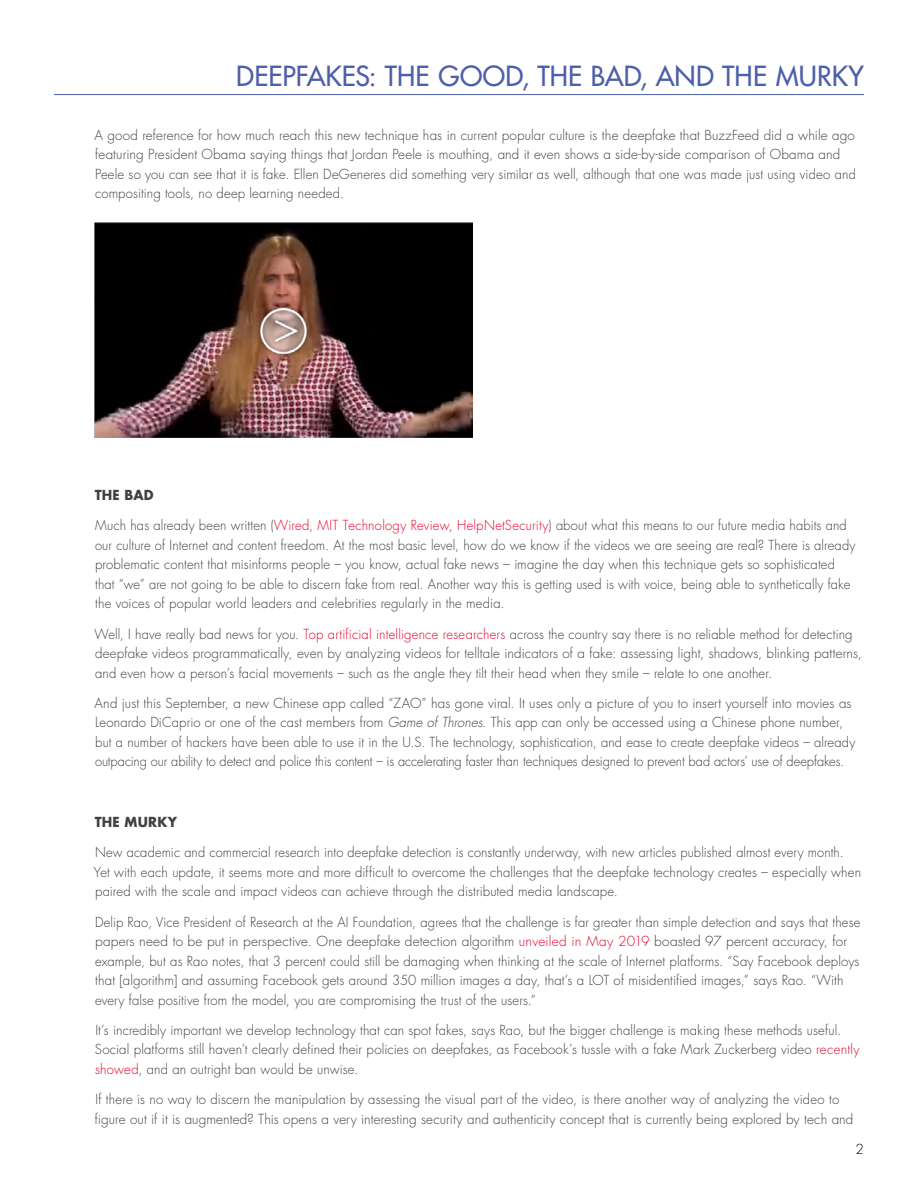
<style>
.page{position:relative;width:918px;height:1188px;background:#fff}
.page>*{position:absolute;margin:0;border:0;box-sizing:border-box;transform-origin:0 0}
.t1{font:500 27px "Futura Std";letter-spacing:.005em;color:#4d5fab}
.t2{font:300 13.5px/19.5px "Futura Std";letter-spacing:.01em;color:#414042;scale:.96 1}
.t3{font:300 13.5px/19.5px "Futura Std";letter-spacing:.01em;color:#414042}
.t4{font:300 13.5px/19.5px "Futura Std";letter-spacing:.01em;color:#414042;scale:.95 1}
.t5{font:700 13.5px "Futura Std";letter-spacing:.02em;color:#414042}
.t6{font:300 13.5px "Futura Std";color:#000}
.s1{color:#e8002a}
.s2{font-style:italic}
</style>
<div class="page">
<hr style="left:54px;top:94px;width:810px;height:1px;background:#4d5fab">
<img style="left:94px;top:222px;width:378px;height:216px">
<h1 class="t1" style="left:236px;top:59px;width:629px">DEEPFAKES: THE GOOD, THE BAD, AND THE MURKY</h1>
<p class="t3" style="left:95px;top:125px;width:763px">A good reference for how much reach this new technique has in current popular culture is the deepfake that BuzzFeed did a while ago featuring President Obama saying things that Jordan Peele is mouthing, and it even shows a side-by-side comparison of Obama and Peele so you can see that it is fake. Ellen DeGeneres did something very similar as well, although that one was made just using video and compositing tools, no deep learning needed.</p>
<p class="t5" style="left:95px;top:486px;width:61px">THE BAD</p>
<p class="t2" style="left:95px;top:516px;width:794px">Much has already been written (<span class="s1">Wired</span>, <span class="s1">MIT Technology Review</span>, <span class="s1">HelpNetSecurity</span>) about what this means to our future media habits and our culture of Internet and content freedom. At the most basic level, how do we know if the videos we are seeing are real? There is already problematic content that misinforms people – you know, actual fake news – imagine the day when this technique gets so sophisticated that “we” are not going to be able to discern fake from real. Another way this is getting used is with voice, being able to synthetically fake the voices of popular world leaders and celebrities regularly in the media.</p>
<p class="t2" style="left:94px;top:624px;width:801px">Well, I have really bad news for you. <span class="s1">Top artificial intelligence researchers</span> across the country say there is no reliable method for detecting deepfake videos programmatically, even by analyzing videos for telltale indicators of a fake: assessing light, shadows, blinking patterns, and even how a person’s facial movements – such as the angle they tilt their head when they smile – relate to one another.</p>
<p class="t3" style="left:95px;top:694px;width:762px">And just this September, a new Chinese app called “ZAO” has gone viral. It uses only a picture of you to insert yourself into movies as Leonardo DiCaprio or one of the cast members from <span class="s2">Game of Thrones</span>. This app can only be accessed using a Chinese phone number, but a number of hackers have been able to use it in the U.S. The technology, sophistication, and ease to create deepfake videos – already outpacing our ability to detect and police this content – is accelerating faster than techniques designed to prevent bad actors’ use of deepfakes.</p>
<p class="t5" style="left:95px;top:813px;width:84px">THE MURKY</p>
<p class="t4" style="left:94px;top:843px;width:809px">New academic and commercial research into deepfake detection is constantly underway, with new articles published almost every month.<br>Yet with each update, it seems more and more difficult to overcome the challenges that the deepfake technology creates – especially when paired with the scale and impact videos can achieve through the distributed media landscape.</p>
<p class="t2" style="left:95px;top:912px;width:799px">Delip Rao, Vice President of Research at the AI Foundation, agrees that the challenge is far greater than simple detection and says that these papers need to be put in perspective. One deepfake detection algorithm <span class="s1">unveiled in May 2019</span> boasted 97 percent accuracy, for example, but as Rao notes, that 3 percent could still be damaging when thinking at the scale of Internet platforms. “Say Facebook deploys that [algorithm] and assuming Facebook gets around 350 million images a day, that’s a LOT of misidentified images,” says Rao. “With every false positive from the model, you are compromising the trust of the users.”</p>
<p class="t3" style="left:95px;top:1021px;width:766px">It’s incredibly important we develop technology that can spot fakes, says Rao, but the bigger challenge is making these methods useful.<br>Social platforms still haven’t clearly defined their policies on deepfakes, as Facebook’s tussle with a fake Mark Zuckerberg video <span class="s1">recently showed</span>, and an outright ban would be unwise.</p>
<p class="t3" style="left:95px;top:1090px;width:760px">If there is no way to discern the manipulation by assessing the visual part of the video, is there another way of analyzing the video to figure out if it is augmented? This opens a very interesting security and authenticity concept that is currently being explored by tech and</p>
<p class="t6" style="left:856px;top:1141px;width:10px">2</p>
</div>
